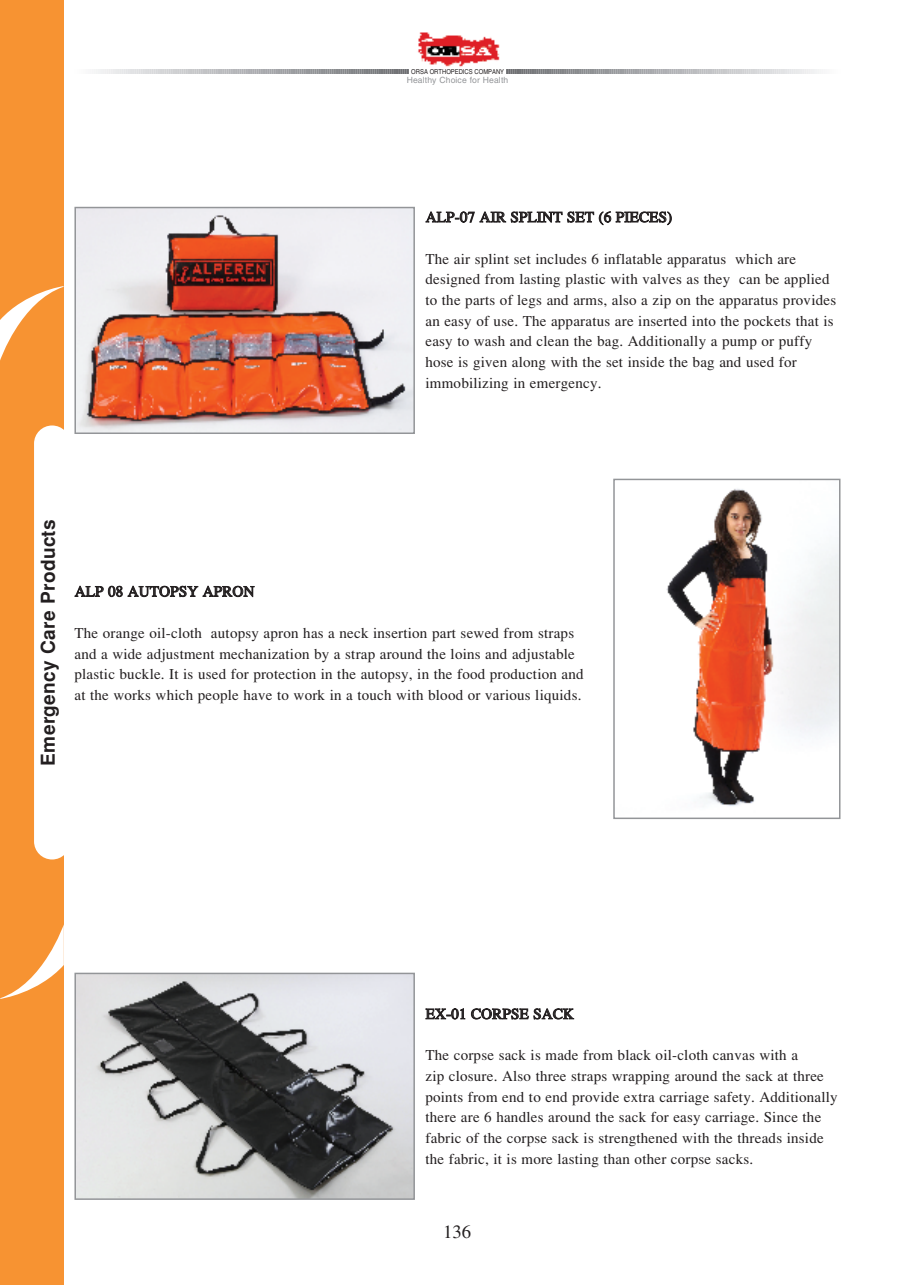
<style>
.page{position:relative;width:915px;height:1285px;background:#fff}
.page>*{position:absolute;margin:0;border:0;box-sizing:border-box;transform-origin:0 0}
.t1{font:700 19.05px "Helvetica";letter-spacing:.015em;color:#231f20}
.t2{font:18.75px "Times";color:#231f20}
.t3{font:15px/20.7px "Times";letter-spacing:.015em;color:#231f20}
.t4{font:8.55px "Helvetica";letter-spacing:.015em;color:#939598}
.t5{font:6.75px "Helvetica";color:#231f20;scale:.86 1}
</style>
<div class="page">
<div style="left:0;top:0;width:64px;height:1284px;background:#f79332"></div>
<img style="left:666px;top:489px;width:171px;height:317px">
<div style="left:613px;top:478px;width:227px;height:341px;border:2px solid #939598"></div>
<img style="left:77px;top:210px;width:335px;height:221px">
<div style="left:74px;top:207px;width:341px;height:227px;border:2px solid #939598"></div>
<img style="left:77px;top:975px;width:335px;height:221px">
<div style="left:74px;top:972px;width:341px;height:227px;border:2px solid #939598"></div>
<svg style="left:94px;top:69px;width:315px;height:4px"></svg>
<svg style="left:506px;top:69px;width:315px;height:4px"></svg>
<img style="left:417px;top:32px;width:83px;height:35px">
<svg style="left:0;top:286px;width:64px;height:74px"></svg>
<svg style="left:1px;top:924px;width:63px;height:74px"></svg>
<div style="left:34px;top:425px;width:36px;height:434px;background:#fff;border-radius:18px"></div>
<p class="t5" style="left:411px;top:67px;width:109px">ORSA ORTHOPEDICS COMPANY</p>
<p class="t4" style="left:406px;top:75px;width:103px">Healthy Choice for Health</p>
<p class="t3" style="left:425px;top:206px;width:248px">ALP-07 AIR SPLINT SET (6 PIECES)</p>
<p class="t3" style="left:425px;top:248px;width:412px">The air splint set includes 6 inflatable apparatus which are designed from lasting plastic with valves as they can be applied to the parts of legs and arms, also a zip on the apparatus provides an easy of use. The apparatus are inserted into the pockets that is easy to wash and clean the bag. Additionally a pump or puffy hose is given along with the set inside the bag and used for immobilizing in emergency.</p>
<p class="t1" style="left:37px;top:765px;width:248px;rotate:-90deg">Emergency Care Products</p>
<p class="t3" style="left:75px;top:580px;width:181px">ALP 08 AUTOPSY APRON</p>
<p class="t3" style="left:74px;top:622px;width:510px">The orange oil-cloth autopsy apron has a neck insertion part sewed from straps and a wide adjustment mechanization by a strap around the loins and adjustable plastic buckle. It is used for protection in the autopsy, in the food production and at the works which people have to work in a touch with blood or various liquids.</p>
<p class="t3" style="left:425px;top:1003px;width:150px">EX-01 CORPSE SACK</p>
<p class="t3" style="left:425px;top:1044px;width:413px">The corpse sack is made from black oil-cloth canvas with a<br>zip closure. Also three straps wrapping around the sack at three points from end to end provide extra carriage safety. Additionally there are 6 handles around the sack for easy carriage. Since the fabric of the corpse sack is strengthened with the threads inside the fabric, it is more lasting than other corpse sacks.</p>
<p class="t2" style="left:443px;top:1220px;width:30px">136</p>
</div>
